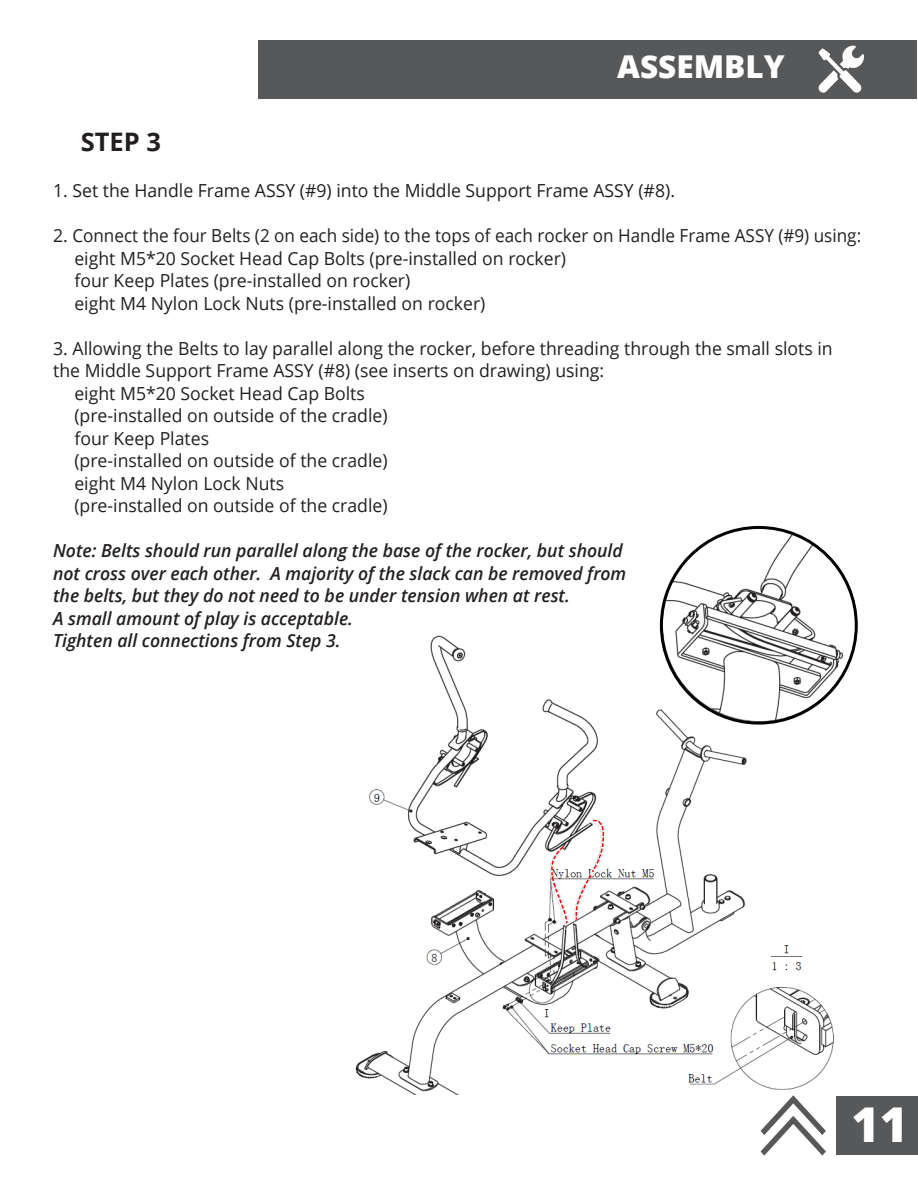
<style>
.page{position:relative;width:918px;height:1188px;background:#fff}
.page>*{position:absolute;margin:0;border:0;box-sizing:border-box;transform-origin:0 0}
.t1{font:800 48px "Open Sans";color:#fff}
.t2{font:800 31.5px "Open Sans";color:#fff}
.t3{font:700 25.5px "Open Sans";color:#231f20}
.t4{font:18px/22.5px "Open Sans";color:#231f20}
.t5{font:italic 600 18px "Open Sans";color:#231f20}
</style>
<div class="page">
<div style="left:837px;top:1096px;width:81px;height:59px;background:#57585a"></div>
<div style="left:259px;top:40px;width:658px;height:59px;background:#57585a"></div>
<svg style="left:761px;top:1095px;width:65px;height:61px"></svg>
<img style="left:355px;top:532px;width:503px;height:563px">
<svg style="left:550px;top:819px;width:55px;height:106px"></svg>
<svg style="left:818px;top:46px;width:46px;height:47px"></svg>
<p class="t3" style="left:81px;top:124px;width:82px">STEP 3</p>
<p class="t2" style="left:617px;top:43px;width:169px">ASSEMBLY</p>
<p class="t4" style="left:53px;top:179px;width:623px">1. Set the Handle Frame ASSY (#9) into the Middle Support Frame ASSY (#8).</p>
<p class="t4" style="left:53px;top:224px;width:810px">2. Connect the four Belts (2 on each side) to the tops of each rocker on Handle Frame ASSY (#9) using:</p>
<p class="t4" style="left:74px;top:247px;width:493px">eight M5*20 Socket Head Cap Bolts (pre-installed on rocker)</p>
<p class="t4" style="left:74px;top:269px;width:337px">four Keep Plates (pre-installed on rocker)</p>
<p class="t4" style="left:74px;top:292px;width:413px">eight M4 Nylon Lock Nuts (pre-installed on rocker)</p>
<p class="t4" style="left:53px;top:337px;width:781px">3. Allowing the Belts to lay parallel along the rocker, before threading through the small slots in the Middle Support Frame ASSY (#8) (see inserts on drawing) using:</p>
<p class="t4" style="left:74px;top:382px;width:292px">eight M5*20 Socket Head Cap Bolts</p>
<p class="t4" style="left:74px;top:404px;width:315px">(pre-installed on outside of the cradle)</p>
<p class="t4" style="left:74px;top:427px;width:136px">four Keep Plates</p>
<p class="t4" style="left:74px;top:449px;width:315px">(pre-installed on outside of the cradle)</p>
<p class="t4" style="left:74px;top:472px;width:211px">eight M4 Nylon Lock Nuts</p>
<p class="t4" style="left:74px;top:494px;width:315px">(pre-installed on outside of the cradle)</p>
<p class="t5" style="left:53px;top:538px;width:571px">Note: Belts should run parallel along the base of the rocker, but should</p>
<p class="t5" style="left:53px;top:561px;width:575px">not cross over each other. A majority of the slack can be removed from</p>
<p class="t5" style="left:53px;top:583px;width:518px">the belts, but they do not need to be under tension when at rest.</p>
<p class="t5" style="left:53px;top:606px;width:301px">A small amount of play is acceptable.</p>
<p class="t5" style="left:53px;top:628px;width:289px">Tighten all connections from Step 3.</p>
<h1 class="t1" style="left:852px;top:1088px;width:58px">11</h1>
</div>
